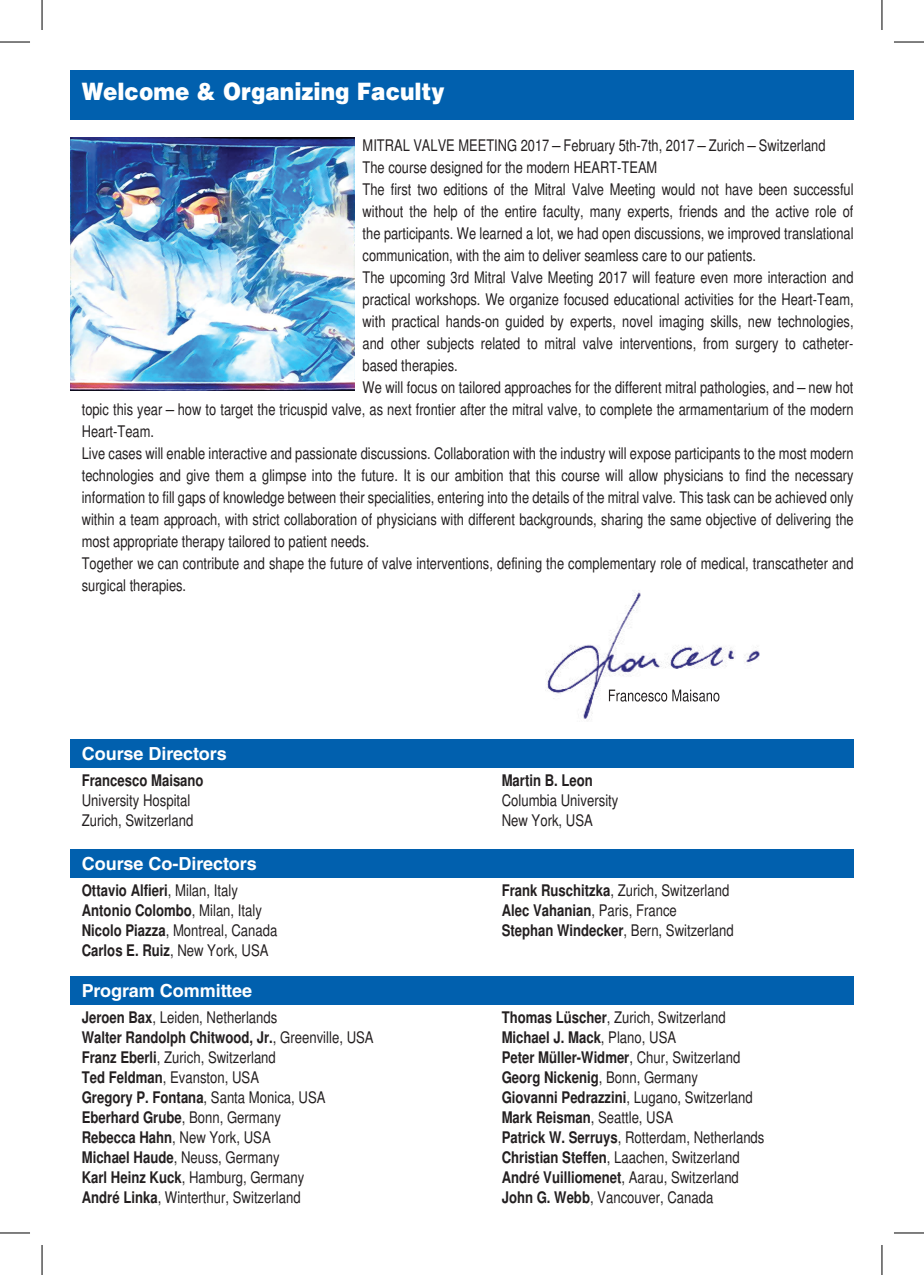
<style>
.page{position:relative;width:924px;height:1275px;background:#fff}
.page>*{position:absolute;margin:0;border:0;box-sizing:border-box;transform-origin:0 0}
.t1{font:900 24px "Helvetica LT Std";color:#fff;scale:.9 1}
.t2{font:700 18px "Helvetica LT Std";color:#fff}
.t3{font:condensed 16px/20px "Helvetica";color:#231f20}
.t4{font:700 condensed 16px/20px "Helvetica";color:#231f20}
.s1{font-weight:400}
.s2{font-weight:700}
</style>
<div class="page">
<div style="left:70px;top:70px;width:783px;height:50px;background:#0160ae"></div>
<img style="left:546px;top:592px;width:214px;height:128px">
<img style="left:545px;top:689px;width:174px;height:12px">
<div style="left:70px;top:976px;width:783px;height:28px;background:#0160ae"></div>
<div style="left:70px;top:740px;width:783px;height:28px;background:#0160ae"></div>
<div style="left:70px;top:849px;width:783px;height:28px;background:#0160ae"></div>
<img style="left:70px;top:137px;width:284px;height:253px">
<hr style="left:0;top:42px;width:30px;height:1px;background:#000">
<hr style="left:893px;top:42px;width:30px;height:1px;background:#000">
<hr style="left:0;top:1232px;width:30px;height:1px;background:#000">
<hr style="left:893px;top:1232px;width:30px;height:1px;background:#000">
<hr style="left:42px;top:0;width:1px;height:30px;background:#000">
<hr style="left:42px;top:1245px;width:1px;height:30px;background:#000">
<hr style="left:881px;top:0;width:1px;height:30px;background:#000">
<hr style="left:881px;top:1245px;width:1px;height:30px;background:#000">
<h1 class="t1" style="left:82px;top:76px;width:404px">Welcome &amp; Organizing Faculty</h1>
<p class="t3" style="left:362px;top:135px;width:464px">MITRAL VALVE MEETING 2017 – February 5th-7th, 2017 – Zurich – Switzerland</p>
<p class="t3" style="left:362px;top:157px;width:296px">The course designed for the modern HEART-TEAM</p>
<p class="t3" style="left:362px;top:179px;width:492px">The first two editions of the Mitral Valve Meeting would not have been successful</p>
<p class="t3" style="left:362px;top:201px;width:492px">without the help of the entire faculty, many experts, friends and the active role of</p>
<p class="t3" style="left:362px;top:223px;width:492px">the participants. We learned a lot, we had open discussions, we improved translational</p>
<p class="t3" style="left:362px;top:245px;width:395px">communication, with the aim to deliver seamless care to our patients.</p>
<p class="t3" style="left:362px;top:267px;width:492px">The upcoming 3rd Mitral Valve Meeting 2017 will feature even more interaction and</p>
<p class="t3" style="left:362px;top:289px;width:492px">practical workshops. We organize focused educational activities for the Heart-Team,</p>
<p class="t3" style="left:362px;top:311px;width:492px">with practical hands-on guided by experts, novel imaging skills, new technologies,</p>
<p class="t3" style="left:362px;top:333px;width:492px">and other subjects related to mitral valve interventions, from surgery to catheter-</p>
<p class="t3" style="left:362px;top:355px;width:97px">based therapies.</p>
<p class="t3" style="left:362px;top:377px;width:492px">We will focus on tailored approaches for the different mitral pathologies, and – new hot</p>
<p class="t3" style="left:82px;top:399px;width:773px">topic this year – how to target the tricuspid valve, as next frontier after the mitral valve, to complete the armamentarium of the modern</p>
<p class="t3" style="left:82px;top:421px;width:74px">Heart-Team.</p>
<p class="t3" style="left:82px;top:443px;width:773px">Live cases will enable interactive and passionate discussions. Collaboration with the industry will expose participants to the most modern</p>
<p class="t3" style="left:82px;top:465px;width:773px">technologies and give them a glimpse into the future. It is our ambition that this course will allow physicians to find the necessary</p>
<p class="t3" style="left:82px;top:487px;width:773px">information to fill gaps of knowledge between their specialities, entering into the details of the mitral valve. This task can be achieved only</p>
<p class="t3" style="left:82px;top:509px;width:773px">within a team approach, with strict collaboration of physicians with different backgrounds, sharing the same objective of delivering the</p>
<p class="t3" style="left:82px;top:531px;width:289px">most appropriate therapy tailored to patient needs.</p>
<p class="t3" style="left:82px;top:553px;width:773px">Together we can contribute and shape the future of valve interventions, defining the complementary role of medical, transcatheter and</p>
<p class="t3" style="left:82px;top:575px;width:106px">surgical therapies.</p>
<p class="t2" style="left:82px;top:743px;width:146px">Course Directors</p>
<p class="t4" style="left:82px;top:770px;width:123px">Francesco Maisano</p>
<p class="t3" style="left:82px;top:790px;width:113px">University Hospital<br>Zurich, Switzerland</p>
<p class="t4" style="left:501px;top:770px;width:93px">Martin B. Leon</p>
<p class="t3" style="left:501px;top:790px;width:118px">Columbia University<br>New York, USA</p>
<p class="t2" style="left:82px;top:852px;width:176px">Course Co-Directors</p>
<p class="t4" style="left:82px;top:880px;width:197px">Ottavio Alfieri<span class="s1">, Milan, Italy<br></span>Antonio Colombo<span class="s1">, Milan, Italy<br></span>Nicolo Piazza<span class="s1">, Montreal, Canada<br></span>Carlos E. Ruiz<span class="s1">, New York, USA</span></p>
<p class="t3" style="left:501px;top:880px;width:233px"><span class="s2">Frank Ruschitzka</span>, Zurich, Switzerland<br><span class="s2">Alec Vahanian</span>, Paris, France<br><span class="s2">Stephan Windecker</span>, Bern, Switzerland</p>
<p class="t2" style="left:82px;top:979px;width:172px">Program Committee</p>
<p class="t3" style="left:82px;top:1007px;width:293px"><span class="s2">Jeroen Bax</span>, Leiden, Netherlands<br><span class="s2">Walter Randolph Chitwood, Jr.</span>, Greenville, USA <span class="s2">Franz Eberli</span>, Zurich, Switzerland<br><span class="s2">Ted Feldman</span>, Evanston, USA<br><span class="s2">Gregory P. Fontana</span>, Santa Monica, USA <span class="s2">Eberhard Grube</span>, Bonn, Germany<br><span class="s2">Rebecca Hahn</span>, New York, USA<br><span class="s2">Michael Haude</span>, Neuss, Germany<br><span class="s2">Karl Heinz Kuck</span>, Hamburg, Germany<br><span class="s2">André Linka</span>, Winterthur, Switzerland</p>
<p class="t3" style="left:501px;top:1007px;width:264px"><span class="s2">Thomas Lüscher</span>, Zurich, Switzerland <span class="s2">Michael J. Mack</span>, Plano, USA<br><span class="s2">Peter Müller-Widmer</span>, Chur, Switzerland <span class="s2">Georg Nickenig</span>, Bonn, Germany<br><span class="s2">Giovanni Pedrazzini</span>, Lugano, Switzerland <span class="s2">Mark Reisman</span>, Seattle, USA<br><span class="s2">Patrick W. Serruys</span>, Rotterdam, Netherlands <span class="s2">Christian Steffen</span>, Laachen, Switzerland <span class="s2">André Vuilliomenet</span>, Aarau, Switzerland <span class="s2">John G. Webb</span>, Vancouver, Canada</p>
</div>
